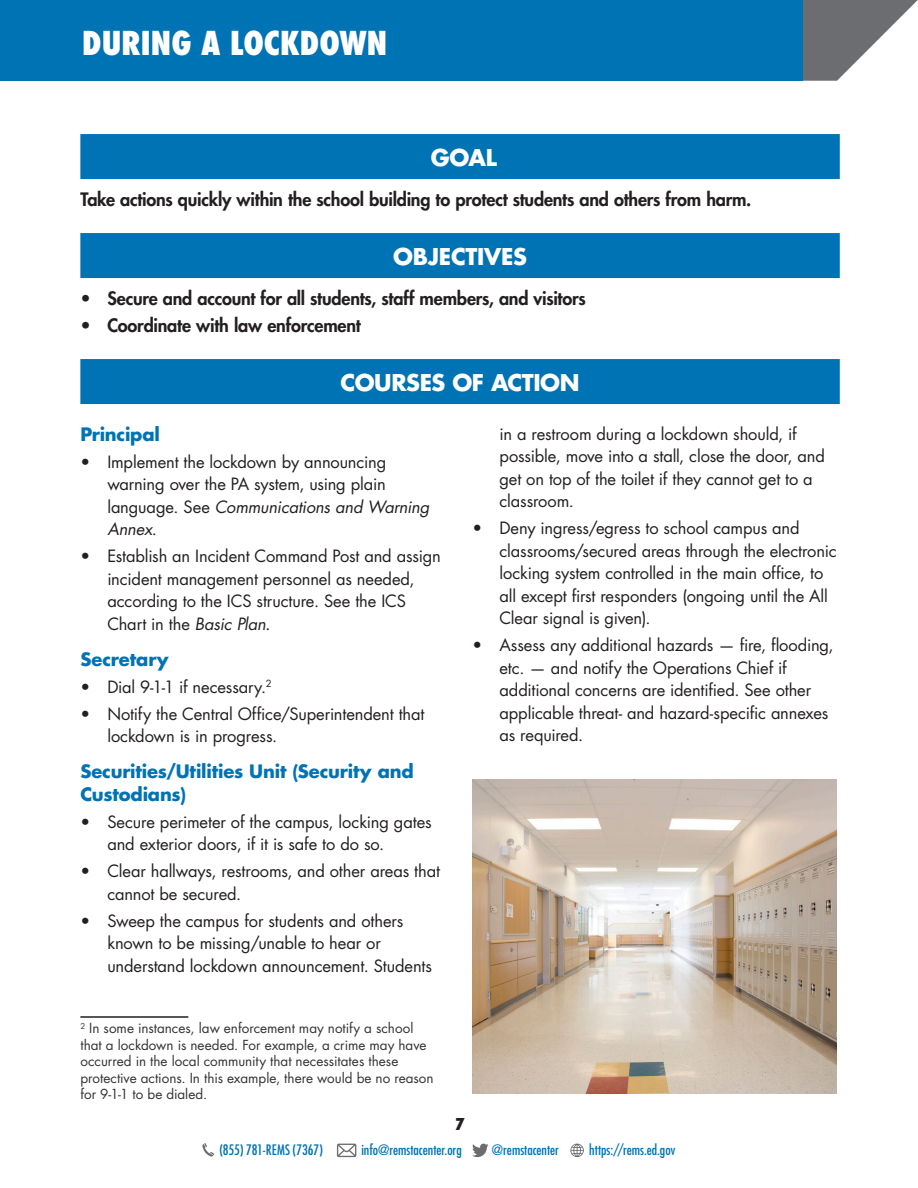
<style>
.page{position:relative;width:918px;height:1188px;background:#fff}
.page>*{position:absolute;margin:0;border:0;box-sizing:border-box;transform-origin:0 0}
.t1{font:800 condensed 32.1px "Futura";color:#fff}
.t2{font:700 22.5px "Futura Std";letter-spacing:-.015em;color:#fff}
.t3{font:800 18px "Futura Std";letter-spacing:-.01em;color:#231f20}
.t4{font:700 18px/22.5px "Futura Std";letter-spacing:-.01em;color:#0073b4}
.t5{font:800 18px "Futura PT Cond";color:#231f20}
.t6{font:16.5px/22.5px "Futura Std";letter-spacing:-.01em;color:#231f20}
.t7{font:condensed 14.1px "Futura Std";color:#0073b4}
.t8{font:13.5px/16.5px "Futura Std";color:#323332}
.s1{font-style:italic}
.s2{font-size:18px}
</style>
<div class="page">
<svg style="left:802px;top:0;width:116px;height:81px"></svg>
<div style="left:0;top:0;width:802px;height:81px;background:#0073b4"></div>
<svg style="left:337px;top:1144px;width:19px;height:13px"></svg>
<svg style="left:472px;top:1144px;width:17px;height:13px"></svg>
<svg style="left:570px;top:1144px;width:14px;height:13px"></svg>
<svg style="left:202px;top:1143px;width:12px;height:14px"></svg>
<div style="left:80px;top:134px;width:760px;height:45px;background:#0073b4"></div>
<div style="left:80px;top:233px;width:760px;height:45px;background:#0073b4"></div>
<div style="left:80px;top:359px;width:760px;height:45px;background:#0073b4"></div>
<hr style="left:80px;top:1016px;width:108px;height:2px;background:#231f20">
<img style="left:472px;top:780px;width:365px;height:314px">
<h2 class="t1" style="left:82px;top:21px;width:306px">DURING A LOCKDOWN</h2>
<h3 class="t2" style="left:431px;top:142px;width:68px">GOAL</h3>
<p class="t3" style="left:80px;top:188px;width:668px">Take actions quickly within the school building to protect students and others from harm</p>
<h3 class="t2" style="left:393px;top:241px;width:135px">OBJECTIVES</h3>
<p class="t3" style="left:80px;top:287px;width:507px">• Secure and account for all students, staff members, and visitors</p>
<p class="t3" style="left:80px;top:314px;width:282px">• Coordinate with law enforcement</p>
<h3 class="t2" style="left:340px;top:367px;width:241px">COURSES OF ACTION</h3>
<h4 class="t4" style="left:80px;top:423px;width:81px">Principal</h4>
<p class="t6" style="left:107px;top:451px;width:324px;text-indent:-27px">• Implement the lockdown by announcing warning over the PA system, using plain language. See <span class="s1">Communications and Warning<br>Annex</span>.</p>
<p class="t6" style="left:107px;top:545px;width:335px;text-indent:-27px">• Establish an Incident Command Post and assign incident management personnel as needed, according to the ICS structure. See the ICS Chart in the <span class="s1">Basic Plan</span><span class="s2">.</span></p>
<h4 class="t4" style="left:80px;top:648px;width:90px">Secretary</h4>
<p class="t6" style="left:80px;top:676px;width:193px">• Dial 9-1-1 if necessary.<sup>2</sup></p>
<p class="t6" style="left:107px;top:703px;width:319px;text-indent:-27px">• Notify the Central Office/Superintendent that lockdown is in progress.</p>
<h4 class="t4" style="left:80px;top:760px;width:335px">Securities/Utilities Unit (Security and<br>Custodians)</h4>
<p class="t6" style="left:107px;top:811px;width:326px;text-indent:-27px">• Secure perimeter of the campus, locking gates and exterior doors, if it is safe to do so.</p>
<p class="t6" style="left:107px;top:860px;width:334px;text-indent:-27px">• Clear hallways, restrooms, and other areas that cannot be secured.</p>
<p class="t6" style="left:107px;top:910px;width:326px;text-indent:-27px">• Sweep the campus for students and others known to be missing/unable to hear or understand lockdown announcement. Students</p>
<p class="t6" style="left:500px;top:423px;width:327px">in a restroom during a lockdown should, if possible, move into a stall, close the door, and get on top of the toilet if they cannot get to a classroom.</p>
<p class="t6" style="left:500px;top:517px;width:339px;text-indent:-27px">• Deny ingress/egress to school campus and classrooms/secured areas through the electronic locking system controlled in the main office, to all except first responders (ongoing until the All Clear signal is given).</p>
<p class="t6" style="left:500px;top:634px;width:336px;text-indent:-27px">• Assess any additional hazards — fire, flooding, etc. — and notify the Operations Chief if additional concerns are identified. See other applicable threat- and hazard-specific annexes as required.</p>
<p class="t8" style="left:80px;top:1020px;width:355px"><sup>2</sup> In some instances, law enforcement may notify a school that a lockdown is needed. For example, a crime may have occurred in the local community that necessitates these protective actions. In this example, there would be no reason for 9-1-1 to be dialed.</p>
<p class="t5" style="left:455px;top:1114px;width:11px">7</p>
<p class="t7" style="left:219px;top:1142px;width:105px">(855) 781-REMS (7367)</p>
<p class="t7" style="left:361px;top:1142px;width:102px">info@remstacenter.org</p>
<p class="t7" style="left:492px;top:1142px;width:69px">@remstacenter</p>
<p class="t7" style="left:589px;top:1142px;width:88px">https://rems.ed.gov</p>
</div>
